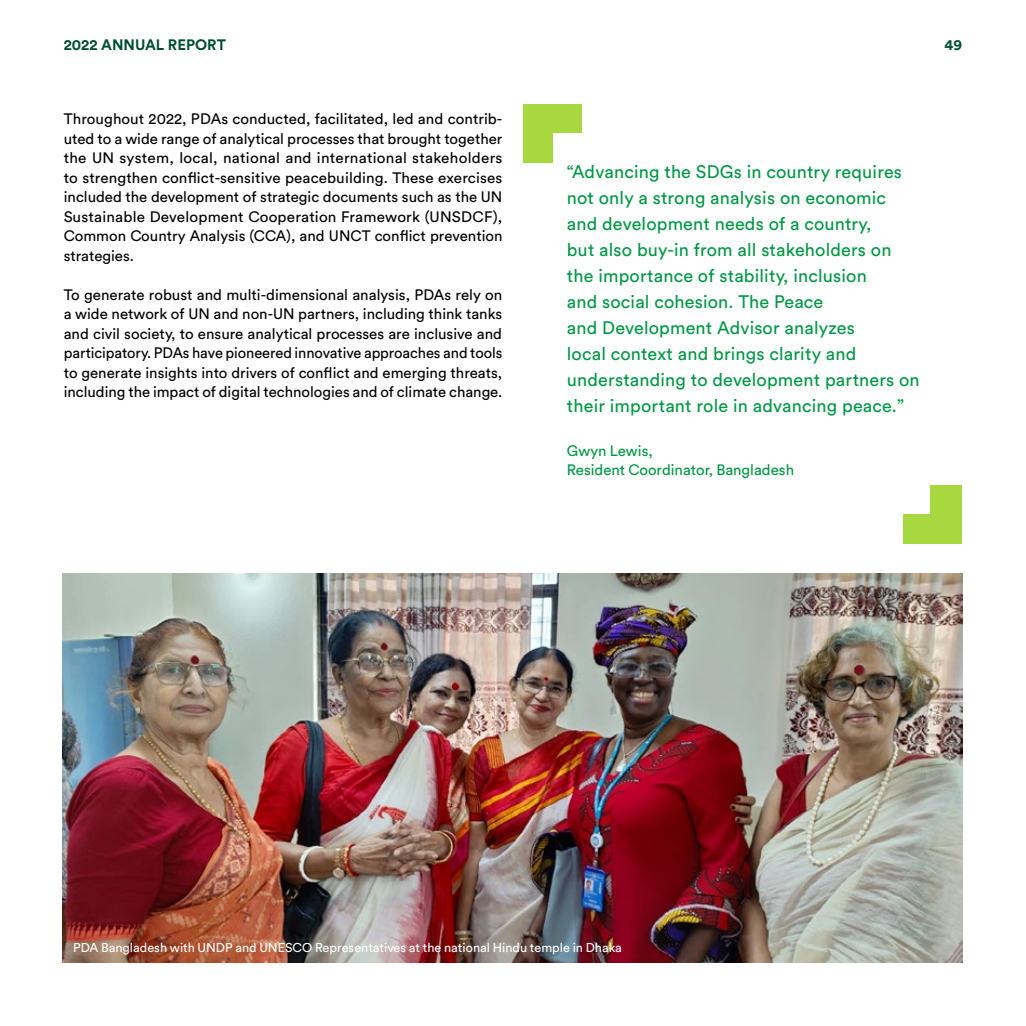
<style>
.page{position:relative;width:1026px;height:1026px;background:#fff}
.page>*{position:absolute;margin:0;border:0;box-sizing:border-box;transform-origin:0 0}
.t1{font:18px/26px "Circular Std";letter-spacing:.01em;color:#009744}
.t2{font:15px/19.5px "Circular Std";color:#000;text-align:justify}
.t3{font:15px/19.5px "Circular Std";color:#009744}
.t4{font:700 15px "Circular Std";color:#004f30}
.t5{font:12.75px "Circular Std";color:#fff}
</style>
<div class="page">
<div style="left:524px;top:105px;width:58px;height:58px;background:#a8d840"></div>
<div style="left:904px;top:485px;width:58px;height:58px;background:#a8d840"></div>
<div style="left:553px;top:133px;width:377px;height:381px;background:#fff"></div>
<img style="left:63px;top:574px;width:899px;height:388px">
<p class="t4" style="left:64px;top:35px;width:164px">2022 ANNUAL REPORT</p>
<p class="t4" style="left:945px;top:35px;width:19px">49</p>
<p class="t2" style="left:64px;top:109px;width:440px">Throughout 2022, PDAs conducted, facilitated, led and contrib&shy;uted to a wide range of analytical processes that brought together the UN system, local, national and international stakeholders to strengthen conflict-sensitive peacebuilding. These exercises included the development of strategic documents such as the UN Sustainable Development Cooperation Framework (UNSDCF), Common Country Analysis (CCA), and UNCT conflict prevention strategies.</p>
<p class="t2" style="left:64px;top:284px;width:440px">To generate robust and multi-dimensional analysis, PDAs rely on a wide network of UN and non-UN partners, including think tanks and civil society, to ensure analytical processes are inclusive and participatory. PDAs have pioneered innovative approaches and tools to generate insights into drivers of conflict and emerging threats, including the impact of digital technologies and of climate change.</p>
<p class="t1" style="left:567px;top:158px;width:354px">“Advancing the SDGs in country requires not only a strong analysis on economic and development needs of a country,<br>but also buy-in from all stakeholders on the importance of stability, inclusion<br>and social cohesion. The Peace<br>and Development Advisor analyzes<br>local context and brings clarity and understanding to development partners on their important role in advancing peace.”</p>
<p class="t3" style="left:567px;top:440px;width:229px">Gwyn Lewis,<br>Resident Coordinator, Bangladesh</p>
<p class="t5" style="left:73px;top:939px;width:550px">PDA Bangladesh with UNDP and UNESCO Representatives at the national Hindu temple in Dhaka</p>
</div>
